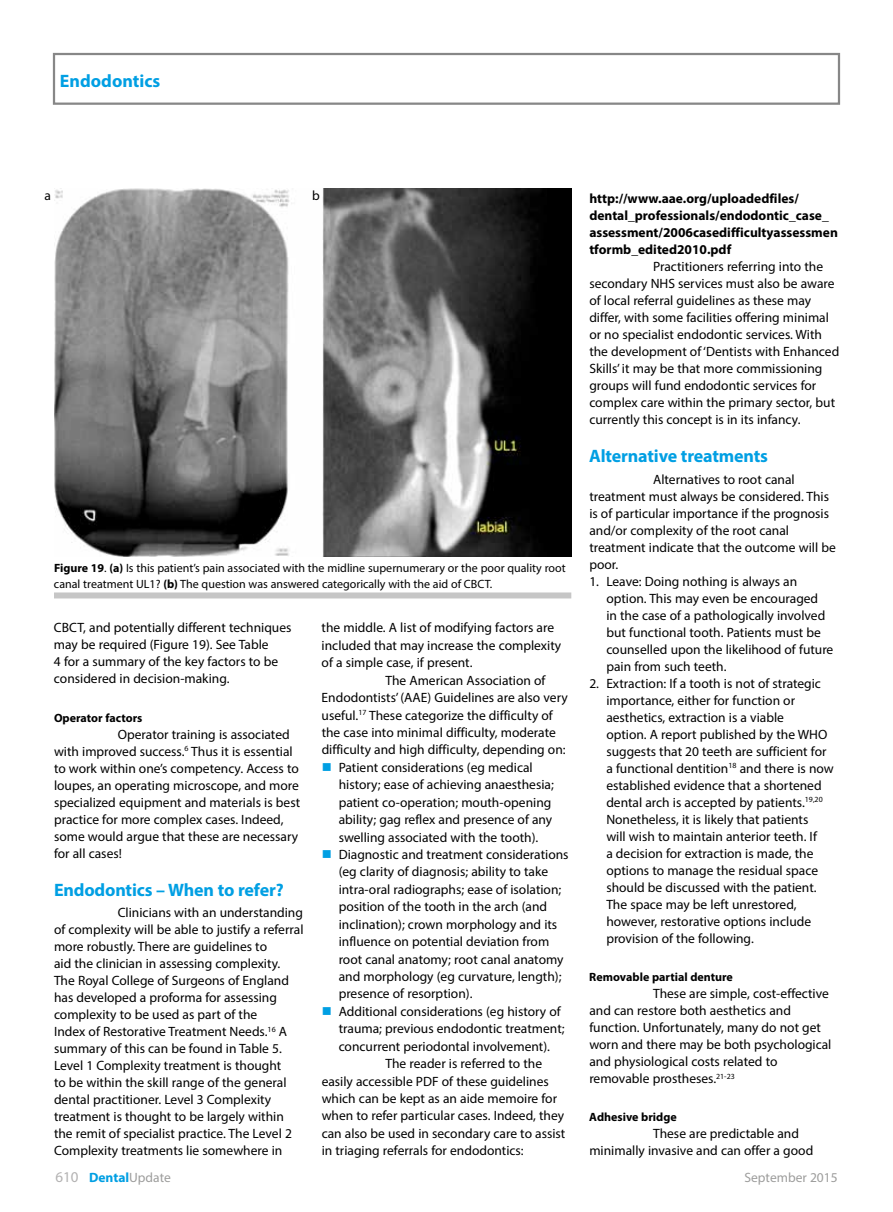
<style>
.page{position:relative;width:893px;height:1212px;background:#fff}
.page>*{position:absolute;margin:0;border:0;box-sizing:border-box;transform-origin:0 0}
.t1{font:700 18px "Myriad Pro";letter-spacing:-.01em;color:#009fe3}
.t2{font:13.5px/17px "Myriad Pro";color:#000}
.t3{font:700 13.5px/17px "Myriad Pro";color:#000}
.t4{font:700 13.5px "Myriad Pro";color:#009fe3}
.t5{font:13.5px "Myriad Pro";color:#9d9d9c}
.t6{font:12px/15.8px "Myriad Pro";color:#000}
.t7{font:700 12px "Myriad Pro";color:#000}
.s1{font-weight:700}
.s2{color:#009fe3}
.s3{font-weight:400;font-size:15px;color:#b3b2b2}
.s4{font-weight:400;color:#9d9d9c}
</style>
<div class="page">
<div style="left:53px;top:53px;width:787px;height:52px;border:2px solid #878787"></div>
<div style="left:54px;top:592px;width:517px;height:6px;background:#c6c6c6"></div>
<img style="left:54px;top:189px;width:517px;height:368px">
<h1 class="t1" style="left:60px;top:69px;width:102px">Endodontics</h1>
<p class="t2" style="left:45px;top:187px;width:8px">a</p>
<p class="t2" style="left:312px;top:187px;width:9px">b</p>
<p class="t6" style="left:54px;top:560px;width:513px"><span class="s1">Figure 19</span>. <span class="s1">(a)</span> Is this patient’s pain associated with the midline supernumerary or the poor quality root canal treatment UL1? <span class="s1">(b)</span> The question was answered categorically with the aid of CBCT.</p>
<p class="t2" style="left:54px;top:619px;width:239px">CBCT, and potentially different techniques may be required (Figure 19). See Table<br>4 for a summary of the key factors to be considered in decision-making.</p>
<p class="t7" style="left:54px;top:710px;width:90px">Operator factors</p>
<p class="t2" style="left:54px;top:725px;width:248px;text-indent:64px">Operator training is associated with improved success.<sup>6</sup> Thus it is essential to work within one’s competency. Access to loupes, an operating microscope, and more specialized equipment and materials is best practice for more complex cases. Indeed, some would argue that these are necessary for all cases!</p>
<h1 class="t1" style="left:54px;top:878px;width:231px">Endodontics – When to refer?</h1>
<p class="t2" style="left:54px;top:904px;width:251px;text-indent:64px">Clinicians with an understanding of complexity will be able to justify a referral more robustly. There are guidelines to<br>aid the clinician in assessing complexity.<br>The Royal College of Surgeons of England has developed a proforma for assessing complexity to be used as part of the<br>Index of Restorative Treatment Needs.<sup>16</sup> A summary of this can be found in Table 5.<br>Level 1 Complexity treatment is thought<br>to be within the skill range of the general dental practitioner. Level 3 Complexity treatment is thought to be largely within the remit of specialist practice. The Level 2<br>Complexity treatments lie somewhere in</p>
<p class="t2" style="left:322px;top:619px;width:234px">the middle. A list of modifying factors are</p>
<p class="t2" style="left:322px;top:636px;width:241px">included that may increase the complexity</p>
<p class="t2" style="left:322px;top:654px;width:152px">of a simple case, if present.</p>
<p class="t2" style="left:385px;top:671px;width:162px">The American Association of</p>
<p class="t2" style="left:322px;top:689px;width:248px">Endodontists’ (AAE) Guidelines are also very</p>
<p class="t2" style="left:322px;top:706px;width:233px">useful.<sup>17</sup> These categorize the difficulty of</p>
<p class="t2" style="left:322px;top:724px;width:236px">the case into minimal difficulty, moderate</p>
<p class="t2" style="left:322px;top:741px;width:245px">difficulty and high difficulty, depending on:</p>
<p class="t2" style="left:339px;top:758px;width:217px;line-height:17.4px;text-indent:-17px"><span class="s2">■</span> Patient considerations (eg medical history; ease of achieving anaesthesia; patient co-operation; mouth-opening ability; gag reflex and presence of any swelling associated with the tooth).</p>
<p class="t2" style="left:339px;top:845px;width:231px;line-height:17.4px;text-indent:-17px"><span class="s2">■</span> Diagnostic and treatment considerations (eg clarity of diagnosis; ability to take intra-oral radiographs; ease of isolation; position of the tooth in the arch (and inclination); crown morphology and its influence on potential deviation from root canal anatomy; root canal anatomy and morphology (eg curvature, length); presence of resorption).</p>
<p class="t2" style="left:322px;top:1003px;width:241px"><span class="s2">■</span> Additional considerations (eg history of</p>
<p class="t2" style="left:339px;top:1020px;width:227px">trauma; previous endodontic treatment;</p>
<p class="t2" style="left:339px;top:1037px;width:213px">concurrent periodontal involvement).</p>
<p class="t2" style="left:385px;top:1055px;width:158px">The reader is referred to the</p>
<p class="t2" style="left:322px;top:1072px;width:229px">easily accessible PDF of these guidelines</p>
<p class="t2" style="left:322px;top:1090px;width:237px">which can be kept as an aide memoire for</p>
<p class="t2" style="left:322px;top:1107px;width:244px">when to refer particular cases. Indeed, they</p>
<p class="t2" style="left:322px;top:1125px;width:245px">can also be used in secondary care to assist</p>
<p class="t2" style="left:322px;top:1142px;width:204px">in triaging referrals for endodontics:</p>
<p class="t3" style="left:589px;top:189px;width:250px">http://www.aae.org/uploadedfiles/ dental_professionals/endodontic_case_ assessment/2006casedifficultyassessmen tformb_edited2010.pdf</p>
<p class="t2" style="left:589px;top:258px;width:251px;text-indent:64px">Practitioners referring into the secondary NHS services must also be aware of local referral guidelines as these may differ, with some facilities offering minimal or no specialist endodontic services. With the development of ‘Dentists with Enhanced Skills’ it may be that more commissioning groups will fund endodontic services for complex care within the primary sector, but currently this concept is in its infancy.</p>
<h1 class="t1" style="left:589px;top:444px;width:180px">Alternative treatments</h1>
<p class="t2" style="left:589px;top:470px;width:248px;text-indent:64px">Alternatives to root canal treatment must always be considered. This is of particular importance if the prognosis and/or complexity of the root canal treatment indicate that the outcome will be poor.</p>
<p class="t2" style="left:606px;top:572px;width:229px;text-indent:-17px">1. Leave: Doing nothing is always an option. This may even be encouraged<br>in the case of a pathologically involved but functional tooth. Patients must be counselled upon the likelihood of future pain from such teeth.</p>
<p class="t2" style="left:606px;top:674px;width:229px;text-indent:-17px">2. Extraction: If a tooth is not of strategic importance, either for function or aesthetics, extraction is a viable<br>option. A report published by the WHO suggests that 20 teeth are sufficient for a functional dentition<sup>18</sup> and there is now established evidence that a shortened dental arch is accepted by patients.<sup>19,20<br></sup>Nonetheless, it is likely that patients<br>will wish to maintain anterior teeth. If<br>a decision for extraction is made, the options to manage the residual space should be discussed with the patient.<br>The space may be left unrestored, however, restorative options include provision of the following.</p>
<p class="t7" style="left:589px;top:969px;width:145px">Removable partial denture</p>
<p class="t2" style="left:589px;top:985px;width:244px;text-indent:64px">These are simple, cost-effective and can restore both aesthetics and function. Unfortunately, many do not get worn and there may be both psychological and physiological costs related to removable prostheses.<sup>21-23</sup></p>
<p class="t7" style="left:589px;top:1109px;width:89px">Adhesive bridge</p>
<p class="t2" style="left:589px;top:1125px;width:225px;text-indent:64px">These are predictable and minimally invasive and can offer a good</p>
<p class="t4" style="left:56px;top:1168px;width:117px"><span class="s3">610</span> Dental<span class="s4">Update</span></p>
<p class="t5" style="left:744px;top:1168px;width:95px">September 2015</p>
</div>
